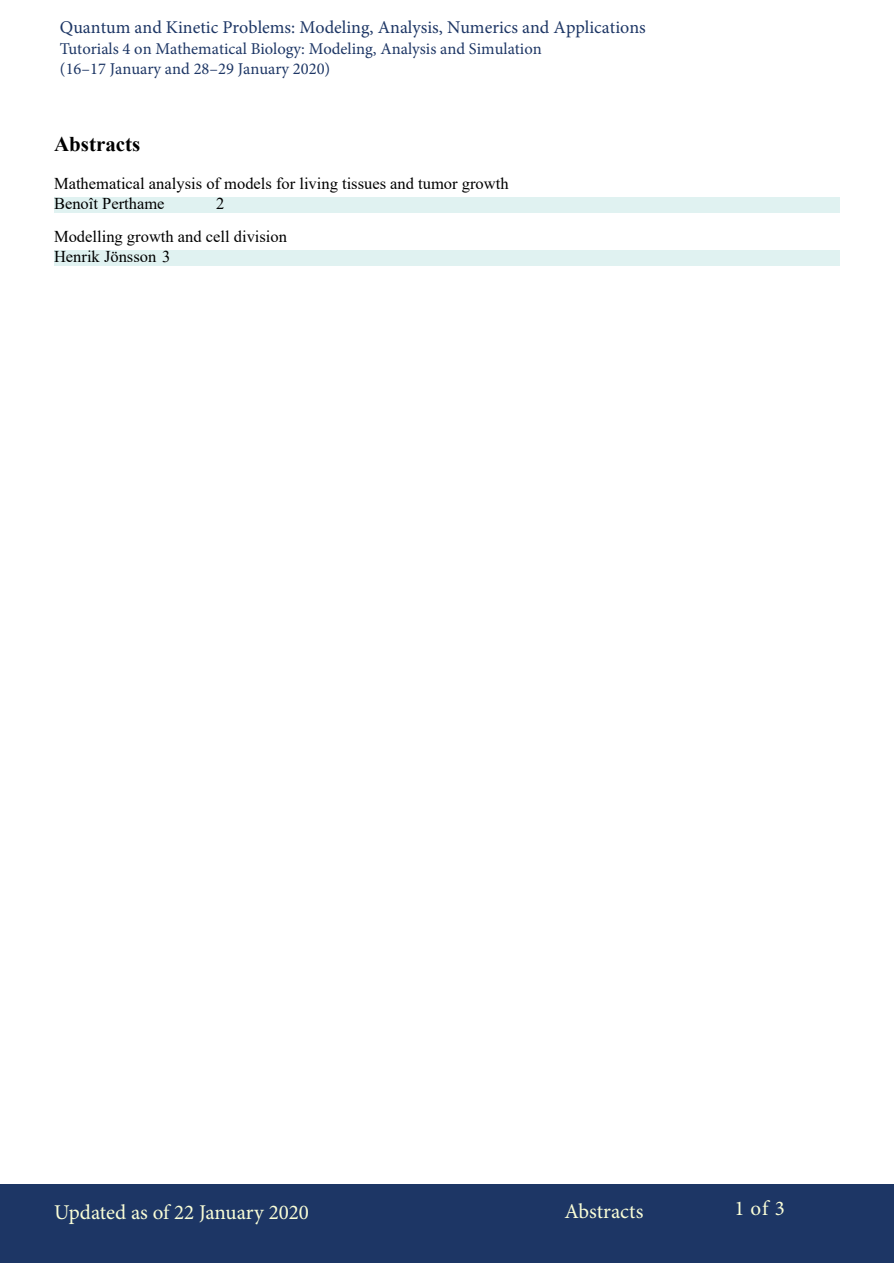
<style>
.page{position:relative;width:894px;height:1263px;background:#fff}
.page>*{position:absolute;margin:0;border:0;box-sizing:border-box;transform-origin:0 0}
.t1{font:21px "Minion Pro";color:#fafed7}
.t2{font:700 21px "Times New Roman";color:#000}
.t3{font:18px "Minion Pro";color:#1d3665}
.t4{font:16.5px/19.8px "Times New Roman";color:#000}
.t5{font:16.5px/20.4px "Minion Pro";color:#1d3665}
</style>
<div class="page">
<div style="left:0;top:1185px;width:893px;height:78px;background:#1d3665"></div>
<div style="left:54px;top:197px;width:785px;height:15px;background:#e0f2f1"></div>
<div style="left:54px;top:250px;width:785px;height:15px;background:#e0f2f1"></div>
<p class="t3" style="left:60px;top:15px;width:587px">Quantum and Kinetic Problems: Modeling, Analysis, Numerics and Applications</p>
<p class="t5" style="left:60px;top:38px;width:483px">Tutorials 4 on Mathematical Biology: Modeling, Analysis and Simulation (16–17 January and 28–29 January 2020)</p>
<p class="t2" style="left:54px;top:129px;width:88px">Abstracts</p>
<p class="t4" style="left:54px;top:173px;width:456px">Mathematical analysis of models for living tissues and tumor growth<br>Benoît Perthame</p>
<p class="t4" style="left:54px;top:186px;width:234px;line-height:33.3px;text-indent:162px">2<br>Modelling growth and cell division</p>
<p class="t4" style="left:54px;top:246px;width:118px">Henrik Jönsson 3</p>
<p class="t1" style="left:54px;top:1198px;width:256px">Updated as of 22 January 2020</p>
<p class="t1" style="left:564px;top:1196px;width:80px">Abstracts</p>
<p class="t1" style="left:734px;top:1194px;width:52px">1 of 3</p>
</div>
